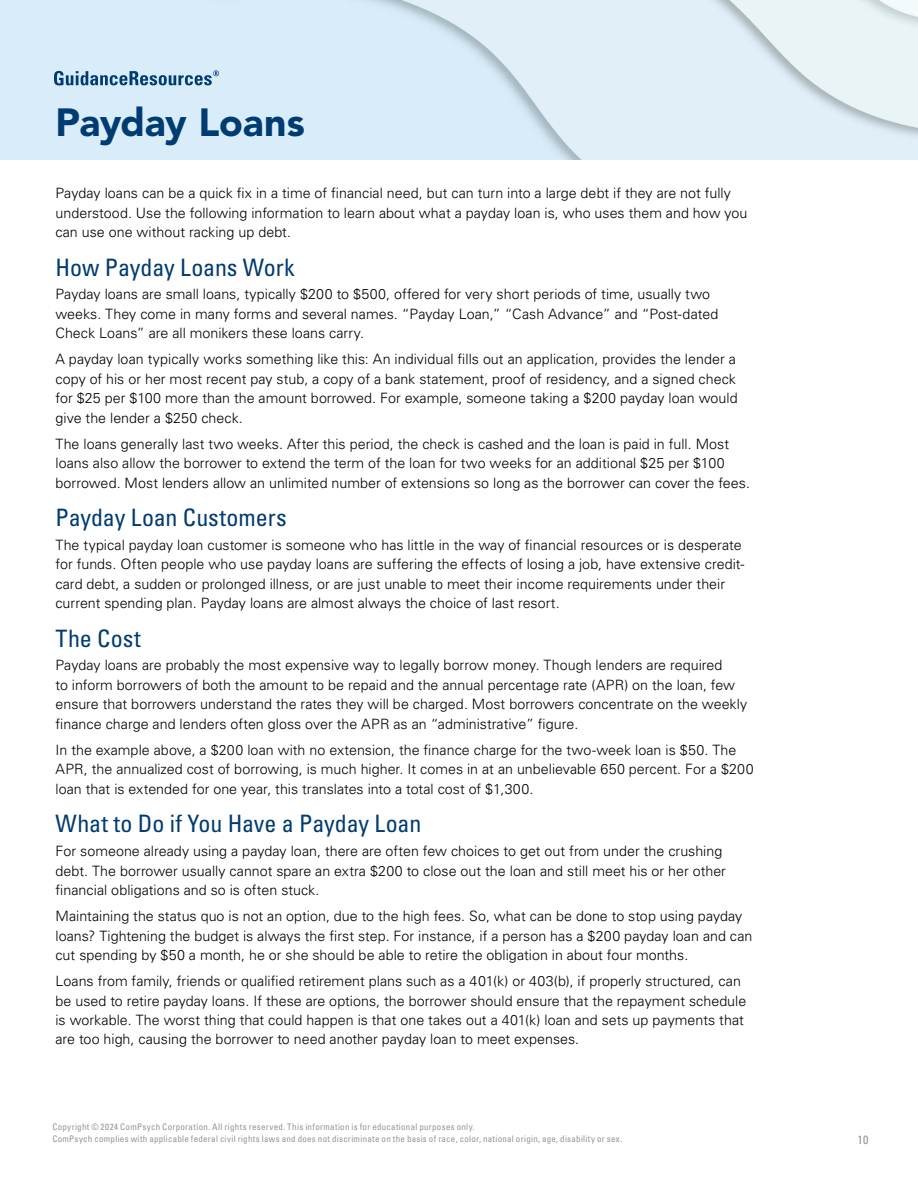
<style>
.page{position:relative;width:918px;height:1188px;background:#fff}
.page>*{position:absolute;margin:0;border:0;box-sizing:border-box;transform-origin:0 0}
.t1{font:900 39px "Avenir LT Std";letter-spacing:-.005em;color:#003b71}
.t2{font:condensed 24px "Univers LT Std";letter-spacing:-.005em;color:#003b71}
.t3{font:300 14.25px/19.5px "Univers LT Std";color:#000}
.t4{font:condensed 12px "Univers LT Std";color:#939598}
.t5{font:condensed 9px/12px "Univers LT Std";letter-spacing:.03em;color:#939598}
</style>
<div class="page">
<img style="left:0;top:0;width:918px;height:160px">
<svg style="left:54px;top:70px;width:165px;height:15px;background:#85a7c5"></svg>
<h1 class="t1" style="left:56px;top:98px;width:251px">Payday Loans</h1>
<p class="t3" style="left:56px;top:183px;width:694px">Payday loans can be a quick fix in a time of financial need, but can turn into a large debt if they are not fully understood. Use the following information to learn about what a payday loan is, who uses them and how you can use one without racking up debt.</p>
<h2 class="t2" style="left:56px;top:252px;width:241px">How Payday Loans Work</h2>
<p class="t3" style="left:56px;top:285px;width:664px">Payday loans are small loans, typically $200 to $500, offered for very short periods of time, usually two weeks. They come in many forms and several names. “Payday Loan,” “Cash Advance” and “Post-dated<br>Check Loans” are all monikers these loans carry.</p>
<p class="t3" style="left:56px;top:350px;width:684px">A payday loan typically works something like this: An individual fills out an application, provides the lender a copy of his or her most recent pay stub, a copy of a bank statement, proof of residency, and a signed check for $25 per $100 more than the amount borrowed. For example, someone taking a $200 payday loan would give the lender a $250 check.</p>
<p class="t3" style="left:56px;top:434px;width:693px">The loans generally last two weeks. After this period, the check is cashed and the loan is paid in full. Most loans also allow the borrower to extend the term of the loan for two weeks for an additional $25 per $100 borrowed. Most lenders allow an unlimited number of extensions so long as the borrower can cover the fees.</p>
<h2 class="t2" style="left:56px;top:502px;width:233px">Payday Loan Customers</h2>
<p class="t3" style="left:56px;top:535px;width:691px">The typical payday loan customer is someone who has little in the way of financial resources or is desperate for funds. Often people who use payday loans are suffering the effects of losing a job, have extensive credit&shy;card debt, a sudden or prolonged illness, or are just unable to meet their income requirements under their current spending plan. Payday loans are almost always the choice of last resort.</p>
<h2 class="t2" style="left:56px;top:623px;width:87px">The Cost</h2>
<p class="t3" style="left:56px;top:656px;width:693px">Payday loans are probably the most expensive way to legally borrow money. Though lenders are required<br>to inform borrowers of both the amount to be repaid and the annual percentage rate (APR) on the loan, few ensure that borrowers understand the rates they will be charged. Most borrowers concentrate on the weekly finance charge and lenders often gloss over the APR as an “administrative” figure.</p>
<p class="t3" style="left:56px;top:740px;width:700px">In the example above, a $200 loan with no extension, the finance charge for the two-week loan is $50. The<br>APR, the annualized cost of borrowing, is much higher. It comes in at an unbelievable 650 percent. For a $200 loan that is extended for one year, this translates into a total cost of $1,300.</p>
<h2 class="t2" style="left:56px;top:809px;width:367px">What to Do if You Have a Payday Loan</h2>
<p class="t3" style="left:56px;top:841px;width:672px">For someone already using a payday loan, there are often few choices to get out from under the crushing debt. The borrower usually cannot spare an extra $200 to close out the loan and still meet his or her other financial obligations and so is often stuck.</p>
<p class="t3" style="left:56px;top:906px;width:698px">Maintaining the status quo is not an option, due to the high fees. So, what can be done to stop using payday loans? Tightening the budget is always the first step. For instance, if a person has a $200 payday loan and can cut spending by $50 a month, he or she should be able to retire the obligation in about four months.</p>
<p class="t3" style="left:56px;top:971px;width:692px">Loans from family, friends or qualified retirement plans such as a 401(k) or 403(b), if properly structured, can be used to retire payday loans. If these are options, the borrower should ensure that the repayment schedule is workable. The worst thing that could happen is that one takes out a 401(k) loan and sets up payments that are too high, causing the borrower to need another payday loan to meet expenses.</p>
<p class="t5" style="left:52px;top:1121px;width:572px">Copyright © 2024 ComPsych Corporation. All rights reserved. This information is for educational purposes only.<br>ComPsych complies with applicable federal civil rights laws and does not discriminate on the basis of race, color, national origin, age, disability or sex.</p>
<p class="t4" style="left:858px;top:1132px;width:12px">10</p>
</div>
